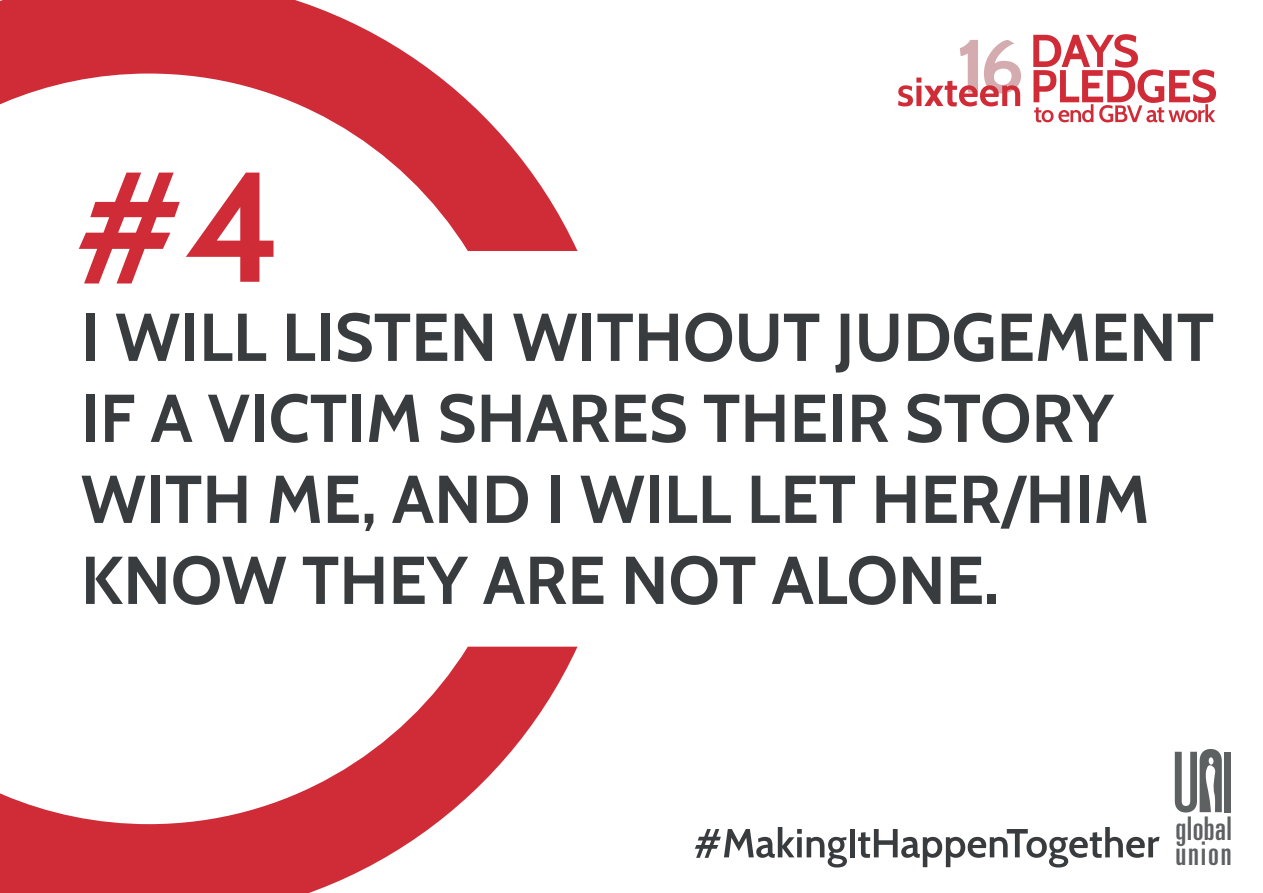
<style>
.page{position:relative;width:1263px;height:893px;background:#fff}
.page>*{position:absolute;margin:0;border:0;box-sizing:border-box;transform-origin:0 0}
.t1{font:700 156px "Cabin";color:#d02c38}
.t2{font:700 67.5px/81px "Cabin";color:#393c3e}
.t3{font:ultra-condensed 32.55px/25.7px "Univers LT Std";letter-spacing:.015em;color:#5d6162}
</style>
<div class="page">
<svg style="left:695px;top:827px;width:152px;height:40px"></svg>
<hr style="left:850px;top:829px;width:4px;height:28px;background:#393c3e">
<svg style="left:858px;top:827px;width:301px;height:40px"></svg>
<svg style="left:0;top:0;width:577px;height:893px"></svg>
<svg style="left:1033px;top:34px;width:183px;height:88px"></svg>
<svg style="left:898px;top:40px;width:123px;height:66px"></svg>
<div style="left:1224px;top:752px;width:7px;height:60px;background:#5d6162"></div>
<svg style="left:1175px;top:749px;width:47px;height:63px"></svg>
<h1 class="t1" style="left:74px;top:104px;width:209px">#4</h1>
<p class="t2" style="left:81px;top:293px;width:1135px">I WILL LISTEN WITHOUT JUDGEMENT<br>IF A VICTIM SHARES THEIR STORY<br>WITH ME, AND I WILL LET HER/HIM<br>KNOW THEY ARE NOT ALONE.</p>
<p class="t3" style="left:1175px;top:815px;width:58px">global union</p>
</div>
